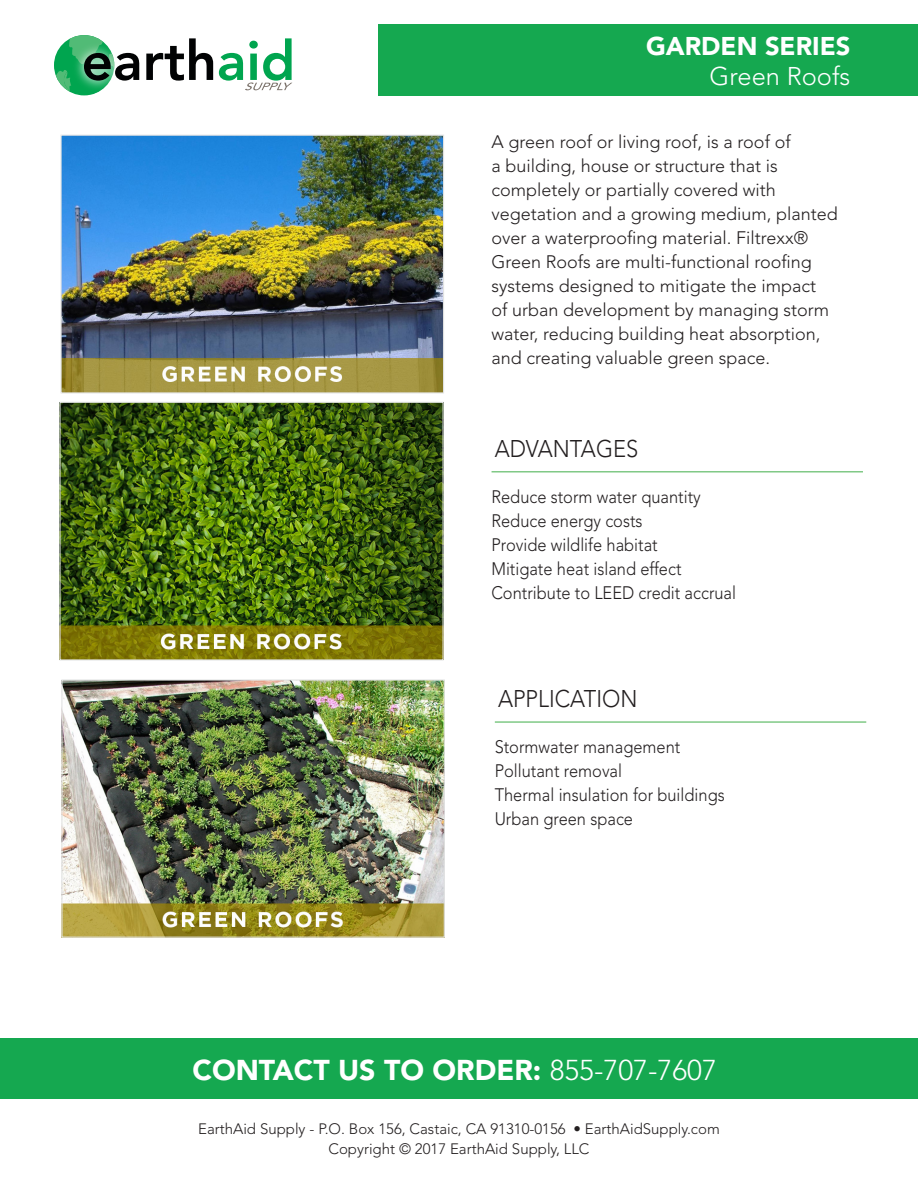
<style>
.page{position:relative;width:918px;height:1188px;background:#fff}
.page>*{position:absolute;margin:0;border:0;box-sizing:border-box;transform-origin:0 0}
.t1{font:900 28.5px "Avenir";color:#fff}
.t2{font:900 25.5px "Avenir";color:#fff}
.t3{font:300 25.5px "Avenir";color:#fff}
.t4{font:300 24px "Avenir";color:#231f20;scale:.91 1}
.t5{font:300 18px/24px "Avenir";color:#231f20}
.t6{font:300 18px "Avenir";color:#231f20;scale:.91 1}
.t7{font:300 15px "Avenir";color:#231f20}
.s1{font-weight:300}
</style>
<div class="page">
<img style="left:63px;top:137px;width:379px;height:254px">
<div style="left:61px;top:135px;width:383px;height:258px;border:1px solid #e2e3e3"></div>
<img style="left:70px;top:61px;width:215px;height:34px">
<svg style="left:56px;top:35px;width:83px;height:57px"></svg>
<svg style="left:146px;top:38px;width:67px;height:43px"></svg>
<svg style="left:219px;top:38px;width:73px;height:52px"></svg>
<div style="left:378px;top:24px;width:540px;height:72px;background:#15a850"></div>
<div style="left:0;top:1038px;width:918px;height:61px;background:#15a850"></div>
<img style="left:61px;top:404px;width:381px;height:255px">
<div style="left:59px;top:402px;width:385px;height:259px;border:1px solid #e2e3e3"></div>
<img style="left:63px;top:681px;width:380px;height:255px">
<div style="left:61px;top:679px;width:384px;height:259px;border:1px solid #e2e3e3"></div>
<hr style="left:492px;top:471px;width:371px;height:1px;background:#40ae49">
<hr style="left:495px;top:722px;width:371px;height:1px;background:#40ae49">
<p class="t2" style="left:646px;top:31px;width:206px">GARDEN SERIES</p>
<p class="t3" style="left:710px;top:61px;width:142px">Green Roofs</p>
<p class="t5" style="left:491px;top:130px;width:348px">A green roof or living roof, is a roof of<br>a building, house or structure that is completely or partially covered with vegetation and a growing medium, planted over a waterproofing material. Filtrexx® Green Roofs are multi-functional roofing systems designed to mitigate the impact<br>of urban development by managing storm water, reducing building heat absorption, and creating valuable green space.</p>
<p class="t4" style="left:495px;top:434px;width:159px">ADVANTAGES</p>
<p class="t6" style="left:491px;top:486px;width:232px">Reduce storm water quantity</p>
<p class="t6" style="left:491px;top:510px;width:168px">Reduce energy costs</p>
<p class="t6" style="left:491px;top:534px;width:184px">Provide wildlife habitat</p>
<p class="t6" style="left:491px;top:558px;width:210px">Mitigate heat island effect</p>
<p class="t6" style="left:491px;top:582px;width:270px">Contribute to LEED credit accrual</p>
<p class="t4" style="left:498px;top:685px;width:155px">APPLICATION</p>
<p class="t6" style="left:495px;top:736px;width:205px">Stormwater management</p>
<p class="t6" style="left:495px;top:760px;width:142px">Pollutant removal</p>
<p class="t6" style="left:495px;top:784px;width:254px">Thermal insulation for buildings</p>
<p class="t6" style="left:495px;top:808px;width:154px">Urban green space</p>
<p class="t1" style="left:193px;top:1053px;width:526px">CONTACT US TO ORDER: <span class="s1">855-707-7607</span></p>
<p class="t7" style="left:198px;top:1120px;width:523px">EarthAid Supply - P.O. Box 156, Castaic, CA 91310-0156 • EarthAidSupply.com</p>
<p class="t7" style="left:328px;top:1140px;width:263px">Copyright © 2017 EarthAid Supply, LLC</p>
</div>
